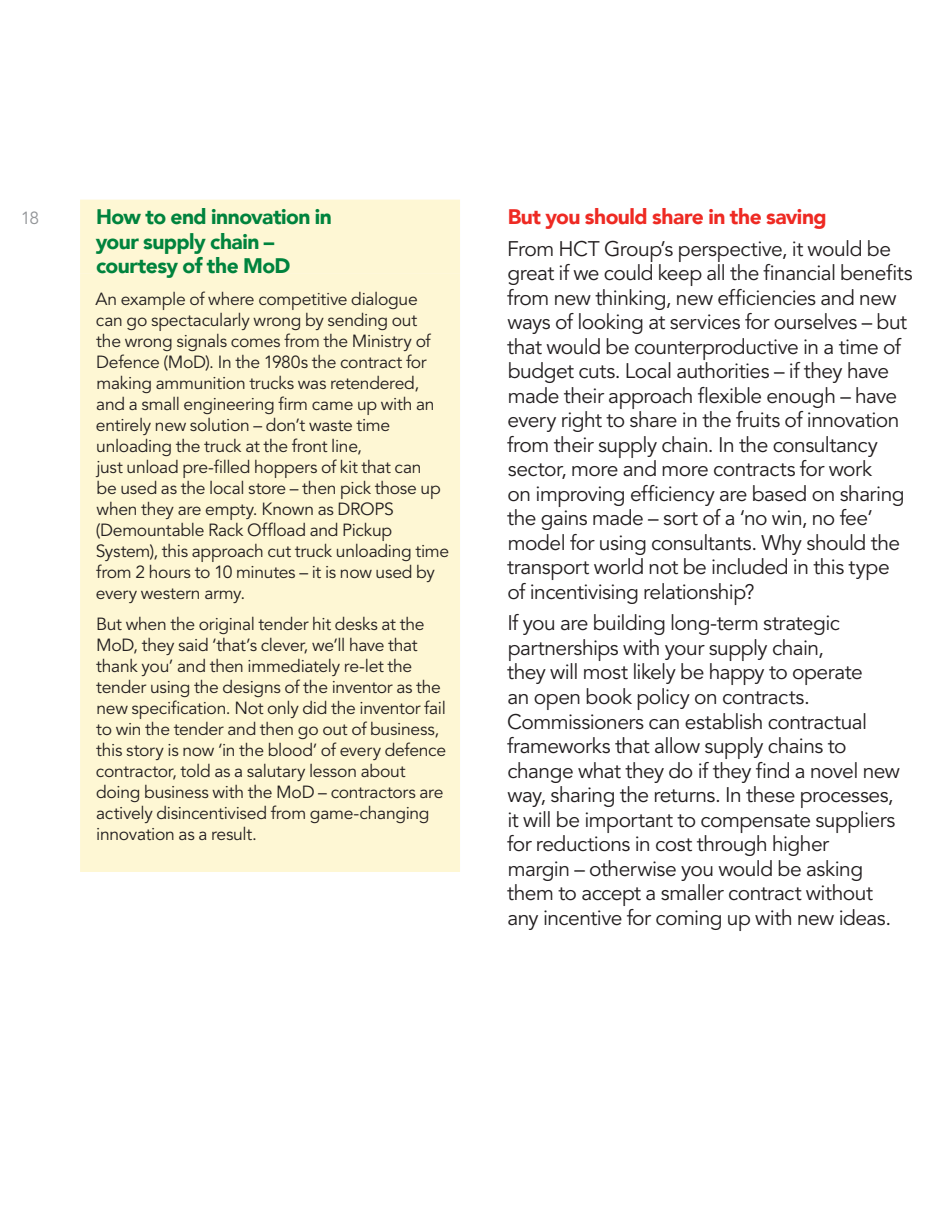
<style>
.page{position:relative;width:938px;height:1221px;background:#fff}
.page>*{position:absolute;margin:0;border:0;box-sizing:border-box;transform-origin:0 0}
.t1{font:21px/24.5px "Avenir LT Std";letter-spacing:-.025em;color:#231f20}
.t2{font:900 21px/24.5px "Avenir LT Com";letter-spacing:-.025em;color:#00833d}
.t3{font:900 21px "Avenir LT Com";letter-spacing:-.02em;color:#ee2a23}
.t4{font:17.5px/21px "Avenir LT Std";letter-spacing:-.015em;color:#231f20}
.t5{font:17.5px "Avenir LT Std";color:#939598}
</style>
<div class="page">
<div style="left:80px;top:200px;width:380px;height:73px;background:#fef7d4"></div>
<div style="left:80px;top:273px;width:380px;height:599px;background:#fef7d4"></div>
<p class="t5" style="left:21px;top:208px;width:20px">18</p>
<p class="t3" style="left:507px;top:204px;width:320px">But you should share in the saving</p>
<p class="t1" style="left:507px;top:237px;width:407px">From HCT Group’s perspective, it would be great if we could keep all the financial benefits from new thinking, new efficiencies and new ways of looking at services for ourselves – but that would be counterproductive in a time of budget cuts. Local authorities – if they have made their approach flexible enough – have every right to share in the fruits of innovation from their supply chain. In the consultancy sector, more and more contracts for work<br>on improving efficiency are based on sharing the gains made – sort of a ‘no win, no fee’ model for using consultants. Why should the transport world not be included in this type of incentivising relationship?</p>
<p class="t1" style="left:507px;top:611px;width:394px">If you are building long-term strategic partnerships with your supply chain,<br>they will most likely be happy to operate<br>an open book policy on contracts.<br>Commissioners can establish contractual frameworks that allow supply chains to change what they do if they find a novel new way, sharing the returns. In these processes, it will be important to compensate suppliers for reductions in cost through higher<br>margin – otherwise you would be asking them to accept a smaller contract without any incentive for coming up with new ideas.</p>
<p class="t2" style="left:96px;top:204px;width:238px">How to end innovation in your supply chain – courtesy of the MoD</p>
<p class="t4" style="left:95px;top:288px;width:355px">An example of where competitive dialogue<br>can go spectacularly wrong by sending out<br>the wrong signals comes from the Ministry of Defence (MoD). In the 1980s the contract for making ammunition trucks was retendered, and a small engineering firm came up with an entirely new solution – don’t waste time unloading the truck at the front line,<br>just unload pre-filled hoppers of kit that can<br>be used as the local store – then pick those up when they are empty. Known as DROPS (Demountable Rack Offload and Pickup System), this approach cut truck unloading time from 2 hours to 10 minutes – it is now used by every western army.</p>
<p class="t4" style="left:96px;top:614px;width:352px">But when the original tender hit desks at the MoD, they said ‘that’s clever, we’ll have that thank you’ and then immediately re-let the tender using the designs of the inventor as the new specification. Not only did the inventor fail to win the tender and then go out of business, this story is now ‘in the blood’ of every defence contractor, told as a salutary lesson about doing business with the MoD – contractors are actively disincentivised from game-changing innovation as a result.</p>
</div>
